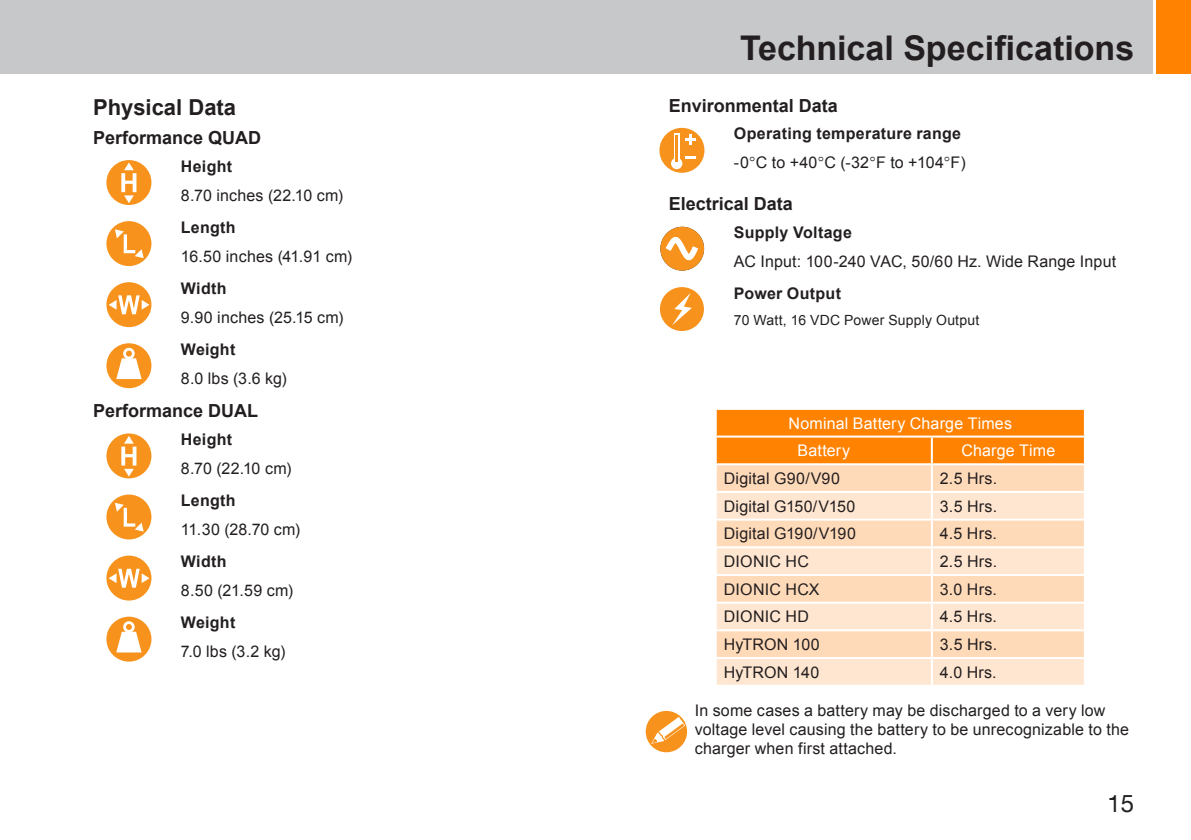
<style>
.page{position:relative;width:1191px;height:840px;background:#fff}
.page>*{position:absolute;margin:0;border:0;box-sizing:border-box;transform-origin:0 0}
.Page_Heading_A{font:700 34px "Arial";color:#231f20}
.t1{font:24px "Helvetica Neue LT Com";color:#231f20}
.Heading_3{font:700 22px "Arial";color:#231f20}
.TOC_Subheadings{font:700 18px "Arial";color:#231f20}
.t2{font:16px/19.2px "Arial";letter-spacing:.01em;color:#231f20}
.t3{font:700 16px "Arial";letter-spacing:.02em;color:#231f20}
.t4{font:16px "Arial";letter-spacing:.01em;color:#fff}
.t5{font:14px "Arial";letter-spacing:.015em;color:#231f20}
.s1{font-family:"Helvetica Neue LT Com";font-weight:300}
</style>
<div class="page">
<hr style="left:0;top:0;width:1px;height:73px;background:#c7c8ca">
<div style="left:1157px;top:0;width:34px;height:73px;background:#ff8200"></div>
<div style="left:1px;top:0;width:1151px;height:73px;background:#c7c8ca"></div>
<div style="left:106px;top:160px;width:45px;height:45px;background:#f7931d;border-radius:50%"></div>
<svg style="left:121px;top:162px;width:15px;height:41px"></svg>
<div style="left:106px;top:221px;width:45px;height:45px;background:#f7931d;border-radius:50%"></div>
<svg style="left:115px;top:229px;width:29px;height:29px"></svg>
<div style="left:106px;top:282px;width:45px;height:45px;background:#f7931d;border-radius:50%"></div>
<svg style="left:109px;top:295px;width:40px;height:19px"></svg>
<div style="left:106px;top:343px;width:45px;height:45px;background:#f7931d;border-radius:50%"></div>
<svg style="left:123px;top:347px;width:12px;height:12px"></svg>
<svg style="left:116px;top:350px;width:26px;height:29px"></svg>
<div style="left:106px;top:433px;width:45px;height:45px;background:#f7931d;border-radius:50%"></div>
<svg style="left:121px;top:436px;width:15px;height:40px"></svg>
<div style="left:106px;top:494px;width:45px;height:45px;background:#f7931d;border-radius:50%"></div>
<svg style="left:115px;top:502px;width:29px;height:29px"></svg>
<div style="left:106px;top:555px;width:45px;height:45px;background:#f7931d;border-radius:50%"></div>
<svg style="left:109px;top:568px;width:40px;height:19px"></svg>
<div style="left:106px;top:616px;width:45px;height:45px;background:#f7931d;border-radius:50%"></div>
<svg style="left:123px;top:621px;width:12px;height:11px"></svg>
<svg style="left:116px;top:623px;width:26px;height:29px"></svg>
<div style="left:659px;top:128px;width:45px;height:45px;background:#f7931d;border-radius:50%"></div>
<div style="left:671px;top:158px;width:11px;height:11px;background:#fff;border-radius:50%"></div>
<div style="left:673px;top:133px;width:6px;height:29px;background:#fff"></div>
<hr style="left:675px;top:135px;width:3px;height:26px;background:#f7931d">
<svg style="left:685px;top:156px;width:11px;height:3px"></svg>
<svg style="left:685px;top:134px;width:11px;height:11px"></svg>
<div style="left:660px;top:227px;width:44px;height:43px;background:#f7931d;border-radius:50%"></div>
<svg style="left:661px;top:235px;width:41px;height:29px"></svg>
<div style="left:660px;top:287px;width:44px;height:44px;background:#f7931d;border-radius:50%"></div>
<svg style="left:672px;top:293px;width:20px;height:32px"></svg>
<div style="left:716px;top:409px;width:368px;height:54px;background:#ff8200"></div>
<div style="left:716px;top:465px;width:368px;height:25px;background:#ffdab9"></div>
<svg style="left:716px;top:493px;width:368px;height:191px;background:#ffe1c7"></svg>
<hr style="left:714px;top:435px;width:218px;height:2px;background:#fff">
<hr style="left:932px;top:435px;width:154px;height:2px;background:#fff">
<hr style="left:930px;top:437px;width:2px;height:26px;background:#fff">
<hr style="left:930px;top:465px;width:2px;height:25px;background:#fff">
<hr style="left:930px;top:492px;width:2px;height:26px;background:#fff">
<hr style="left:714px;top:518px;width:218px;height:2px;background:#fff">
<hr style="left:932px;top:518px;width:154px;height:2px;background:#fff">
<hr style="left:930px;top:520px;width:2px;height:26px;background:#fff">
<hr style="left:714px;top:546px;width:218px;height:2px;background:#fff">
<hr style="left:932px;top:546px;width:154px;height:2px;background:#fff">
<hr style="left:930px;top:548px;width:2px;height:25px;background:#fff">
<hr style="left:714px;top:573px;width:218px;height:2px;background:#fff">
<hr style="left:932px;top:573px;width:154px;height:2px;background:#fff">
<hr style="left:930px;top:575px;width:2px;height:26px;background:#fff">
<hr style="left:714px;top:601px;width:218px;height:2px;background:#fff">
<hr style="left:932px;top:601px;width:154px;height:2px;background:#fff">
<hr style="left:930px;top:603px;width:2px;height:26px;background:#fff">
<hr style="left:714px;top:629px;width:218px;height:2px;background:#fff">
<hr style="left:932px;top:629px;width:154px;height:2px;background:#fff">
<hr style="left:930px;top:631px;width:2px;height:25px;background:#fff">
<hr style="left:714px;top:656px;width:218px;height:2px;background:#fff">
<hr style="left:932px;top:656px;width:154px;height:2px;background:#fff">
<hr style="left:930px;top:658px;width:2px;height:26px;background:#fff">
<svg style="left:643px;top:708px;width:46px;height:45px"></svg>
<div style="left:641px;top:706px;width:50px;height:49px;border:4px solid #fff;border-radius:50%"></div>
<svg style="left:651px;top:716px;width:34px;height:27px"></svg>
<p class="Heading_3" style="left:93px;top:91px;width:145px">Physical Data</p>
<p class="TOC_Subheadings" style="left:93px;top:125px;width:170px">Performance QUAD</p>
<p class="t3" style="left:181px;top:155px;width:53px">Height</p>
<p class="t2" style="left:181px;top:185px;width:164px">8.70 inches (22.10 cm)</p>
<p class="t3" style="left:181px;top:216px;width:56px">Length</p>
<p class="t2" style="left:181px;top:246px;width:173px">16.50 inches (41.91 cm)</p>
<p class="t3" style="left:181px;top:277px;width:47px">Width</p>
<p class="t2" style="left:181px;top:307px;width:164px">9.90 inches (25.15 cm)</p>
<p class="t3" style="left:181px;top:338px;width:56px">Weight</p>
<p class="t2" style="left:181px;top:368px;width:107px">8.0 lbs (3.6 kg)</p>
<p class="TOC_Subheadings" style="left:93px;top:398px;width:167px">Performance DUAL</p>
<p class="t3" style="left:181px;top:428px;width:53px">Height</p>
<p class="t2" style="left:181px;top:458px;width:112px">8.70 (22.10 cm)</p>
<p class="t3" style="left:181px;top:489px;width:56px">Length</p>
<p class="t2" style="left:181px;top:519px;width:121px">11.30 (28.70 cm)</p>
<p class="t3" style="left:181px;top:550px;width:47px">Width</p>
<p class="t2" style="left:181px;top:580px;width:114px">8.50 (21.59 cm)</p>
<p class="t3" style="left:181px;top:611px;width:56px">Weight</p>
<p class="t2" style="left:181px;top:641px;width:106px">7.0 lbs (3.2 kg)</p>
<p class="Page_Heading_A" style="left:740px;top:24px;width:396px">Technical Specifications</p>
<p class="TOC_Subheadings" style="left:668px;top:93px;width:171px">Environmental Data</p>
<p class="t3" style="left:734px;top:122px;width:229px">Operating temperature range</p>
<p class="t2" style="left:734px;top:153px;width:233px">-0<span class="s1">°</span>C to +40<span class="s1">°</span>C (-32<span class="s1">°</span>F to +104<span class="s1">°</span>F)</p>
<p class="TOC_Subheadings" style="left:668px;top:191px;width:126px">Electrical Data</p>
<p class="t3" style="left:734px;top:221px;width:120px">Supply Voltage</p>
<p class="t2" style="left:734px;top:251px;width:384px">AC Input: 100-240 VAC, 50/60 Hz. Wide Range Input</p>
<p class="t3" style="left:734px;top:282px;width:109px">Power Output</p>
<p class="t5" style="left:734px;top:310px;width:247px">70 Watt, 16 VDC Power Supply Output</p>
<p class="t4" style="left:788px;top:411px;width:225px">Nominal Battery Charge Times</p>
<p class="t4" style="left:797px;top:439px;width:54px">Battery</p>
<p class="t4" style="left:961px;top:439px;width:95px">Charge Time</p>
<p class="t2" style="left:724px;top:468px;width:118px">Digital G90/V90</p>
<p class="t2" style="left:940px;top:468px;width:59px">2.5 Hrs.</p>
<p class="t2" style="left:724px;top:496px;width:133px">Digital G150/V150</p>
<p class="t2" style="left:940px;top:496px;width:59px">3.5 Hrs.</p>
<p class="t2" style="left:724px;top:523px;width:134px">Digital G190/V190</p>
<p class="t2" style="left:940px;top:523px;width:59px">4.5 Hrs.</p>
<p class="t2" style="left:724px;top:551px;width:87px">DIONIC HC</p>
<p class="t2" style="left:940px;top:551px;width:59px">2.5 Hrs.</p>
<p class="t2" style="left:724px;top:579px;width:97px">DIONIC HCX</p>
<p class="t2" style="left:940px;top:579px;width:59px">3.0 Hrs.</p>
<p class="t2" style="left:724px;top:606px;width:87px">DIONIC HD</p>
<p class="t2" style="left:940px;top:606px;width:59px">4.5 Hrs.</p>
<p class="t2" style="left:724px;top:634px;width:97px">HyTRON 100</p>
<p class="t2" style="left:940px;top:634px;width:59px">3.5 Hrs.</p>
<p class="t2" style="left:724px;top:662px;width:97px">HyTRON 140</p>
<p class="t2" style="left:940px;top:662px;width:58px">4.0 Hrs.</p>
<p class="t2" style="left:694px;top:700px;width:436px">In some cases a battery may be discharged to a very low voltage level causing the battery to be unrecognizable to the charger when first attached.</p>
<h2 class="t1" style="left:1107px;top:787px;width:28px">15</h2>
</div>
